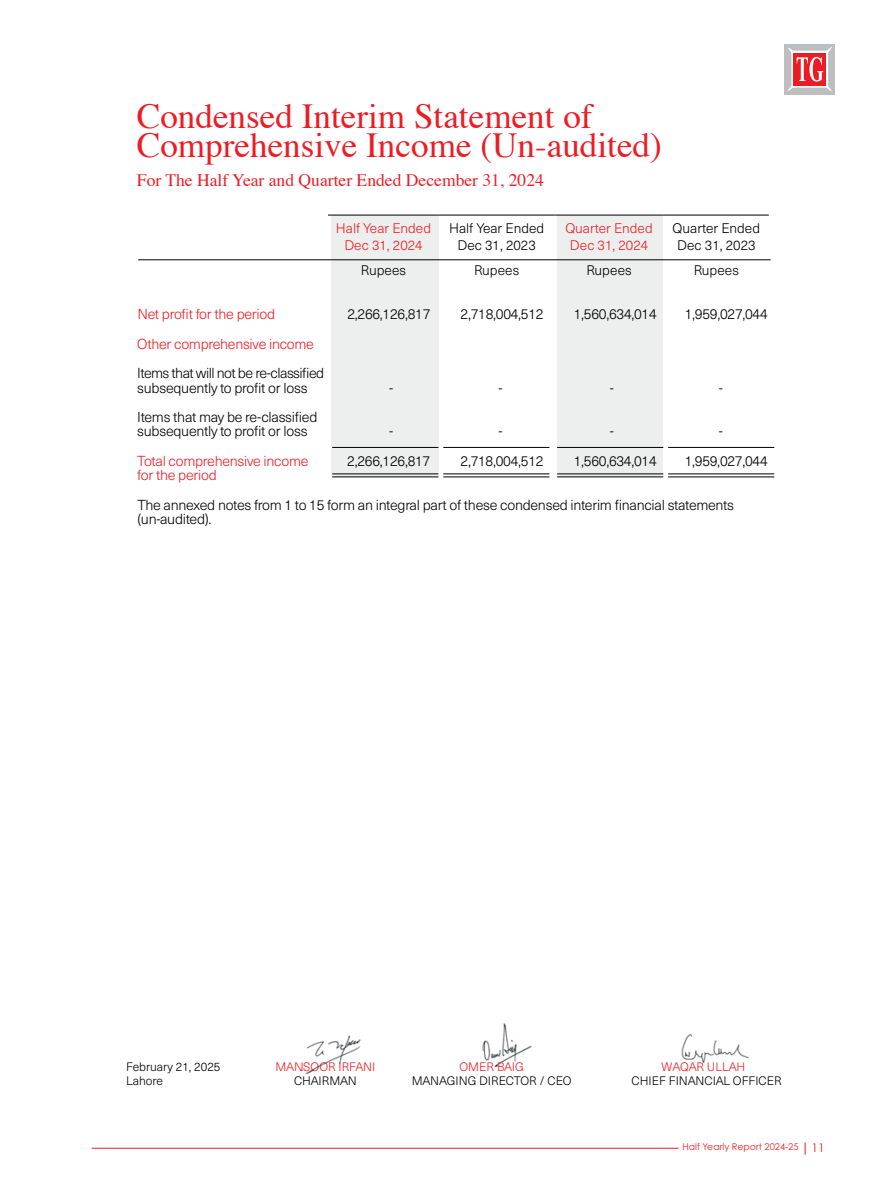
<style>
.page{position:relative;width:882px;height:1197px;background:#fff}
.page>*{position:absolute;margin:0;border:0;box-sizing:border-box;transform-origin:0 0}
.t1{font:35.18px/29.2px "Times";color:#ed1c24}
.t2{font:17.5px "Times";color:#ed1c24}
.t3{font:300 14.17px/14.7px "Neue Haas Unica";letter-spacing:-.02em;color:#000}
.t4{font:300 14.17px "Neue Haas Unica";letter-spacing:-.02em;color:#ed1c24}
.t5{font:300 14.17px/14.7px "Neue Haas Unica";letter-spacing:-.04em;color:#000}
.t6{font:300 13.65px/16.4px "Neue Haas Unica";color:#000;text-align:center}
.t7{font:300 13.65px/16.4px "Neue Haas Unica";color:#ed1c24;text-align:center}
.t8{font:300 12.08px "Neue Haas Unica";color:#000}
.t9{font:300 12.08px "Neue Haas Unica";color:#ed1c24}
.t10{font:300 12.08px "Neue Haas Unica";letter-spacing:-.02em;color:#000}
.t11{font:9.28px "Century Gothic";color:#ed1c24}
.s1{font-size:11.9px}
</style>
<div class="page">
<div style="left:785px;top:44px;width:50px;height:50px;background:#bcbec0"></div>
<svg style="left:788px;top:47px;width:44px;height:44px"></svg>
<hr style="left:92px;top:1148px;width:587px;height:1px;background:#ed1c24">
<svg style="left:805px;top:1143px;width:1px;height:12px"></svg>
<div style="left:557px;top:215px;width:106px;height:261px;background:#edeeee"></div>
<div style="left:331px;top:215px;width:107px;height:261px;background:#edeeee"></div>
<hr style="left:328px;top:215px;width:111px;height:1px;background:#000">
<hr style="left:439px;top:215px;width:115px;height:1px;background:#000">
<hr style="left:554px;top:215px;width:110px;height:1px;background:#000">
<hr style="left:664px;top:215px;width:105px;height:1px;background:#000">
<hr style="left:332px;top:447px;width:106px;height:1px;background:#000">
<hr style="left:443px;top:447px;width:106px;height:1px;background:#000">
<hr style="left:557px;top:447px;width:106px;height:1px;background:#000">
<hr style="left:668px;top:447px;width:106px;height:1px;background:#000">
<hr style="left:332px;top:473px;width:106px;height:1px;background:#000">
<hr style="left:332px;top:476px;width:106px;height:1px;background:#000">
<hr style="left:443px;top:473px;width:106px;height:1px;background:#000">
<hr style="left:443px;top:476px;width:106px;height:1px;background:#000">
<hr style="left:557px;top:473px;width:106px;height:1px;background:#000">
<hr style="left:557px;top:476px;width:106px;height:1px;background:#000">
<hr style="left:668px;top:473px;width:106px;height:1px;background:#000">
<hr style="left:668px;top:476px;width:106px;height:1px;background:#000">
<hr style="left:138px;top:259px;width:633px;height:1px;background:#000">
<img style="left:482px;top:1023px;width:50px;height:44px">
<img style="left:305px;top:1035px;width:56px;height:39px">
<img style="left:681px;top:1033px;width:69px;height:30px">
<h1 class="t1" style="left:137px;top:104px;width:527px">Condensed Interim Statement of<br>Comprehensive Income (Un-audited)</h1>
<p class="t2" style="left:137px;top:170px;width:409px">For The Half Year and Quarter Ended December 31, 2024</p>
<p class="t7" style="left:336px;top:219px;width:97px">Half Year Ended<br>Dec 31, 2024</p>
<p class="t6" style="left:449px;top:219px;width:97px">Half Year Ended<br>Dec 31, 2023</p>
<p class="t7" style="left:565px;top:219px;width:89px">Quarter Ended<br>Dec 31, 2024</p>
<p class="t6" style="left:673px;top:219px;width:89px">Quarter Ended<br>Dec 31, 2023</p>
<p class="t6" style="left:361px;top:262px;width:47px">Rupees</p>
<p class="t6" style="left:474px;top:262px;width:47px">Rupees</p>
<p class="t6" style="left:586px;top:262px;width:47px">Rupees</p>
<p class="t6" style="left:694px;top:262px;width:47px">Rupees</p>
<p class="t4" style="left:137px;top:304px;width:140px">Net profit for the period</p>
<p class="t3" style="left:347px;top:306px;width:85px">2,266,126,817</p>
<p class="t3" style="left:461px;top:306px;width:85px">2,718,004,512</p>
<p class="t3" style="left:574px;top:306px;width:85px">1,560,634,014</p>
<p class="t3" style="left:685px;top:306px;width:85px">1,959,027,044</p>
<p class="t4" style="left:137px;top:333px;width:178px">Other comprehensive income</p>
<p class="t5" style="left:137px;top:365px;width:189px">Items that will not be re-classified subsequently to profit or loss</p>
<p class="t3" style="left:389px;top:379px;width:6px">-</p>
<p class="t3" style="left:499px;top:379px;width:6px">-</p>
<p class="t3" style="left:610px;top:379px;width:6px">-</p>
<p class="t3" style="left:719px;top:379px;width:6px">-</p>
<p class="t3" style="left:137px;top:409px;width:182px">Items that may be re-classified subsequently to profit or loss</p>
<p class="t3" style="left:389px;top:423px;width:6px">-</p>
<p class="t3" style="left:499px;top:423px;width:6px">-</p>
<p class="t3" style="left:610px;top:423px;width:6px">-</p>
<p class="t3" style="left:719px;top:423px;width:6px">-</p>
<p class="t4" style="left:137px;top:450px;width:173px">Total comprehensive income</p>
<p class="t3" style="left:347px;top:453px;width:85px">2,266,126,817</p>
<p class="t3" style="left:461px;top:453px;width:85px">2,718,004,512</p>
<p class="t3" style="left:574px;top:453px;width:85px">1,560,634,014</p>
<p class="t3" style="left:685px;top:453px;width:85px">1,959,027,044</p>
<p class="t4" style="left:137px;top:465px;width:81px">for the period</p>
<p class="t3" style="left:137px;top:497px;width:598px">The annexed notes from 1 to 15 form an integral part of these condensed interim financial statements (un-audited).</p>
<p class="t8" style="left:126px;top:1058px;width:96px">February 21, 2025</p>
<p class="t9" style="left:276px;top:1058px;width:101px">MANSOOR IRFANI</p>
<p class="t9" style="left:460px;top:1058px;width:66px">OMER BAIG</p>
<p class="t9" style="left:662px;top:1058px;width:85px">WAQAR ULLAH</p>
<p class="t8" style="left:126px;top:1072px;width:38px">Lahore</p>
<p class="t10" style="left:294px;top:1072px;width:64px">CHAIRMAN</p>
<p class="t8" style="left:412px;top:1072px;width:161px">MANAGING DIRECTOR / CEO</p>
<p class="t8" style="left:632px;top:1072px;width:152px">CHIEF FINANCIAL OFFICER</p>
<p class="t11" style="left:683px;top:1141px;width:144px">Half Yearly Report 2024-25 <span class="s1">11</span></p>
</div>
